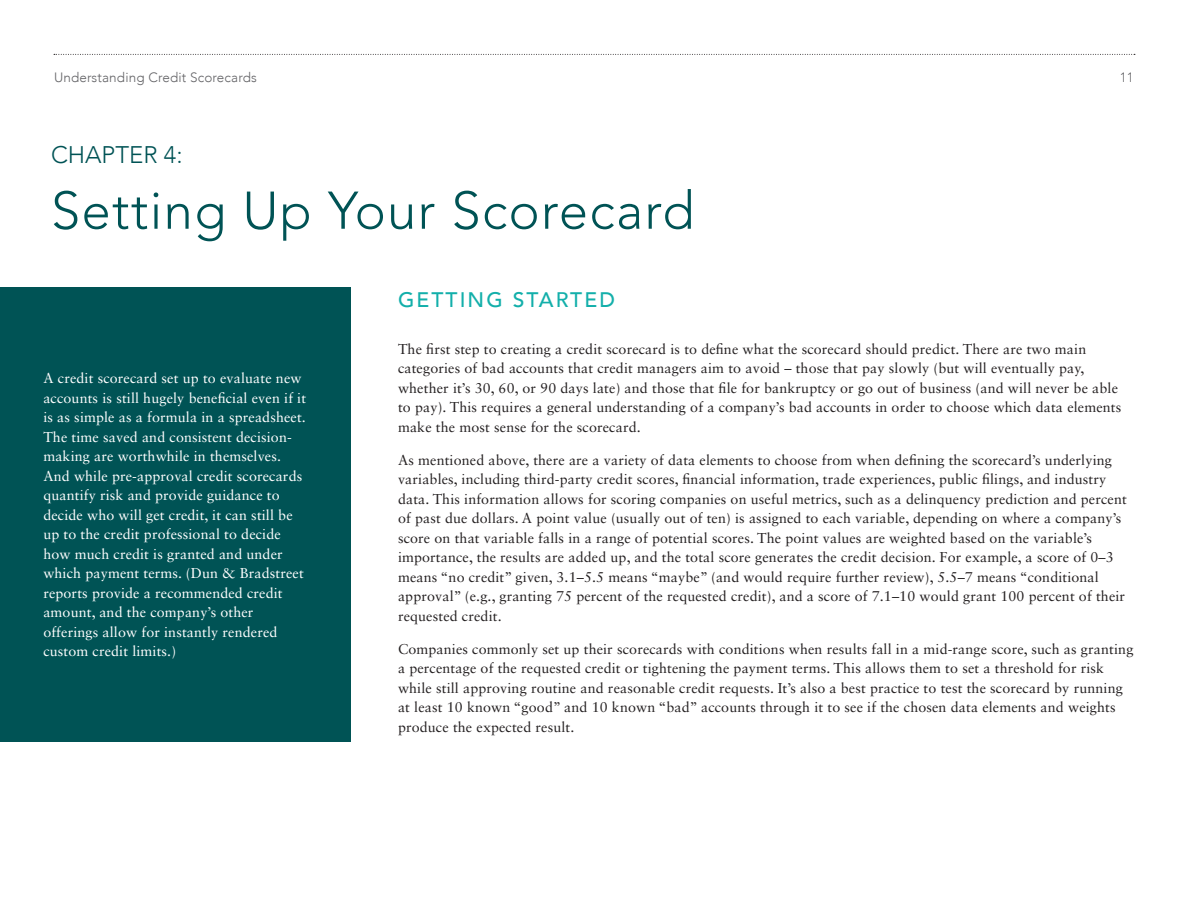
<style>
.page{position:relative;width:1188px;height:918px;background:#fff}
.page>*{position:absolute;margin:0;border:0;box-sizing:border-box;transform-origin:0 0}
.t1{font:300 52.5px "Avenir";letter-spacing:.025em;color:#005355}
.t2{font:300 24px "Avenir";color:#005355}
.t3{font:500 21px "Avenir";letter-spacing:.1em;color:#13afaa}
.Cover_Subhead{font:14.25px/19.5px "Sabon LT Std";letter-spacing:.01em;color:#231f20}
.Cover_Subhead-2{font:14.25px/19.5px "Sabon LT Std";letter-spacing:.01em;color:#fff}
.t4{font:300 13.5px "Avenir";letter-spacing:.01em;color:#636366}
</style>
<div class="page">
<div style="left:0;top:287px;width:350px;height:455px;background:#005355"></div>
<svg style="left:54px;top:54px;width:1081px;height:1px"></svg>
<p class="t4" style="left:54px;top:69px;width:204px">Understanding Credit Scorecards</p>
<p class="t2" style="left:51px;top:141px;width:133px">CHAPTER 4:</p>
<p class="t1" style="left:51px;top:180px;width:645px">Setting Up Your Scorecard</p>
<p class="t4" style="left:1120px;top:69px;width:16px">11</p>
<p class="Cover_Subhead-2" style="left:43px;top:368px;width:264px">A credit scorecard set up to evaluate new accounts is still hugely beneficial even if it is as simple as a formula in a spreadsheet.<br>The time saved and consistent decision&shy;making are worthwhile in themselves.<br>And while pre-approval credit scorecards quantify risk and provide guidance to decide who will get credit, it can still be up to the credit professional to decide how much credit is granted and under which payment terms. (Dun &amp; Bradstreet reports provide a recommended credit amount, and the company’s other offerings allow for instantly rendered custom credit limits.)</p>
<p class="t3" style="left:398px;top:282px;width:218px">GETTING STARTED</p>
<p class="Cover_Subhead" style="left:398px;top:339px;width:725px">The first step to creating a credit scorecard is to define what the scorecard should predict. There are two main categories of bad accounts that credit managers aim to avoid – those that pay slowly (but will eventually pay, whether it’s 30, 60, or 90 days late) and those that file for bankruptcy or go out of business (and will never be able to pay). This requires a general understanding of a company’s bad accounts in order to choose which data elements make the most sense for the scorecard.</p>
<p class="Cover_Subhead" style="left:398px;top:450px;width:730px">As mentioned above, there are a variety of data elements to choose from when defining the scorecard’s underlying variables, including third-party credit scores, financial information, trade experiences, public filings, and industry data. This information allows for scoring companies on useful metrics, such as a delinquency prediction and percent of past due dollars. A point value (usually out of ten) is assigned to each variable, depending on where a company’s score on that variable falls in a range of potential scores. The point values are weighted based on the variable’s importance, the results are added up, and the total score generates the credit decision. For example, a score of 0–3 means “no credit” given, 3.1–5.5 means “maybe” (and would require further review), 5.5–7 means “conditional approval” (e.g., granting 75 percent of the requested credit), and a score of 7.1–10 would grant 100 percent of their requested credit.</p>
<p class="Cover_Subhead" style="left:398px;top:639px;width:737px">Companies commonly set up their scorecards with conditions when results fall in a mid-range score, such as granting a percentage of the requested credit or tightening the payment terms. This allows them to set a threshold for risk while still approving routine and reasonable credit requests. It’s also a best practice to test the scorecard by running at least 10 known “good” and 10 known “bad” accounts through it to see if the chosen data elements and weights produce the expected result.</p>
</div>
